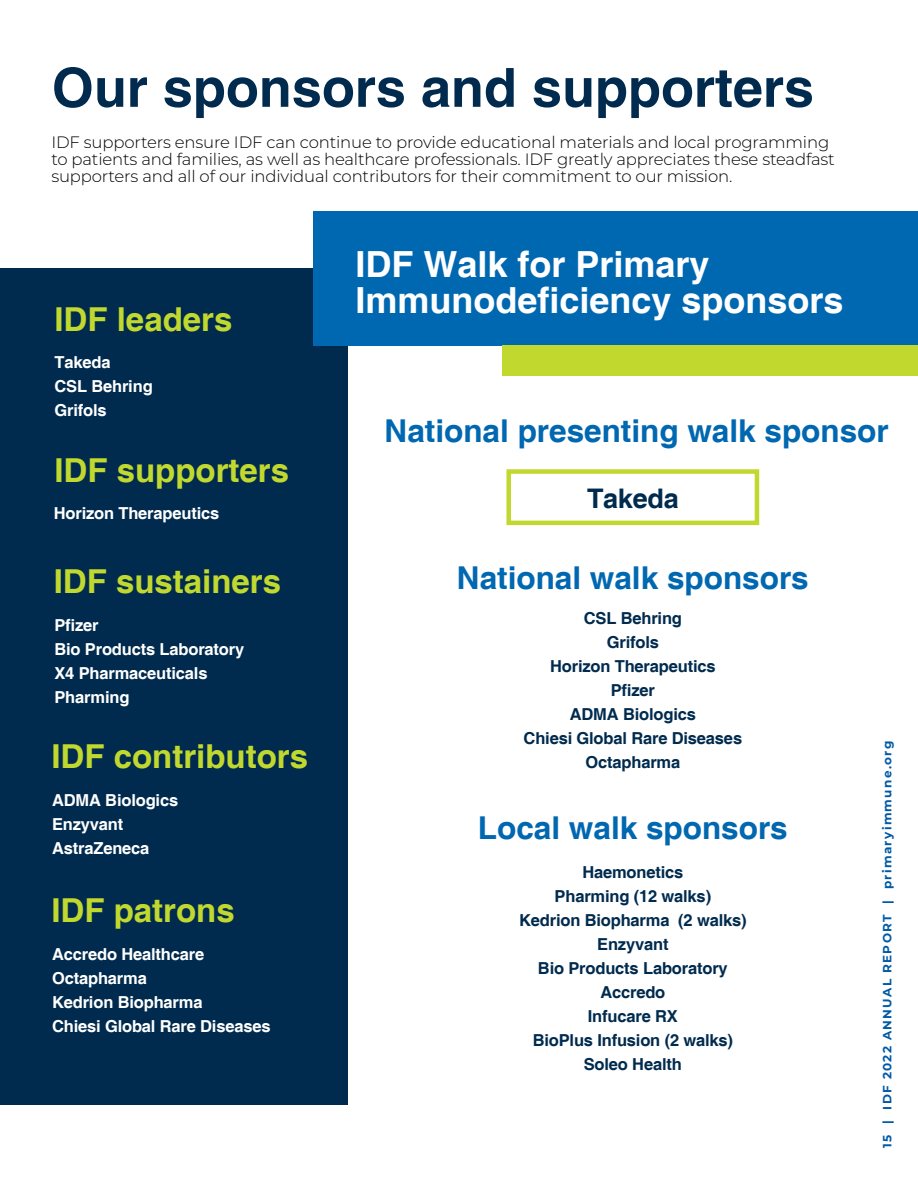
<style>
.page{position:relative;width:918px;height:1188px;background:#fff}
.page>*{position:absolute;margin:0;border:0;box-sizing:border-box;transform-origin:0 0}
.t1{font:700 54px "Helvetica";color:#002b4e}
.t2{font:700 36px/36px "Helvetica";color:#fff}
.t3{font:700 33px "Helvetica";color:#c1d82f}
.t4{font:700 31.5px "Helvetica";color:#0067b1}
.t5{font:700 27px "Helvetica";letter-spacing:-.01em;color:#002b4e}
.t6{font:300 16.5px/17.2px "Montserrat";letter-spacing:-.01em;color:#000}
.t7{font:700 16.5px/24px "Helvetica";letter-spacing:-.01em;color:#002b4e;text-align:center}
.t8{font:700 16.5px/24px "Helvetica";letter-spacing:-.01em;color:#fff}
.t9{font:700 12px "Montserrat";letter-spacing:.11em;color:#005aa6}
</style>
<div class="page">
<div style="left:0;top:268px;width:348px;height:836px;background:#002b4e"></div>
<div style="left:313px;top:211px;width:605px;height:135px;background:#0067b1"></div>
<div style="left:502px;top:346px;width:416px;height:30px;background:#c1d82f"></div>
<div style="left:506px;top:469px;width:253px;height:56px;border:4px solid #c1d82f"></div>
<h1 class="t1" style="left:52px;top:55px;width:764px">Our sponsors and supporters</h1>
<p class="t6" style="left:51px;top:133px;width:785px">IDF supporters ensure IDF can continue to provide educational materials and local programming to patients and families, as well as healthcare professionals. IDF greatly appreciates these steadfast supporters and all of our individual contributors for their commitment to our mission.</p>
<h3 class="t3" style="left:54px;top:299px;width:179px">IDF leaders</h3>
<p class="t8" style="left:54px;top:351px;width:100px">Takeda<br>CSL Behring<br>Grifols</p>
<h3 class="t3" style="left:54px;top:450px;width:236px">IDF supporters</h3>
<p class="t8" style="left:54px;top:502px;width:167px">Horizon Therapeutics</p>
<h3 class="t3" style="left:54px;top:561px;width:229px">IDF sustainers</h3>
<p class="t8" style="left:54px;top:614px;width:191px">Pfizer<br>Bio Products Laboratory<br>X4 Pharmaceuticals<br>Pharming</p>
<h3 class="t3" style="left:51px;top:737px;width:258px">IDF contributors</h3>
<p class="t8" style="left:52px;top:789px;width:128px">ADMA Biologics<br>Enzyvant<br>AstraZeneca</p>
<h3 class="t3" style="left:51px;top:890px;width:185px">IDF patrons</h3>
<p class="t8" style="left:52px;top:943px;width:220px">Accredo Healthcare<br>Octapharma<br>Kedrion Biopharma<br>Chiesi Global Rare Diseases</p>
<h2 class="t2" style="left:355px;top:248px;width:490px">IDF Walk for Primary<br>Immunodeficiency sponsors</h2>
<h3 class="t4" style="left:385px;top:412px;width:506px">National presenting walk sponsor</h3>
<h3 class="t5" style="left:587px;top:482px;width:93px">Takeda</h3>
<h3 class="t4" style="left:457px;top:559px;width:353px">National walk sponsors</h3>
<p class="t7" style="left:524px;top:607px;width:220px">CSL Behring<br>Grifols<br>Horizon Therapeutics<br>Pfizer<br>ADMA Biologics<br>Chiesi Global Rare Diseases<br>Octapharma</p>
<h3 class="t4" style="left:478px;top:808px;width:311px">Local walk sponsors</h3>
<p class="t7" style="left:519px;top:861px;width:229px">Haemonetics<br>Pharming (12 walks)<br>Kedrion Biopharma (2 walks)<br>Enzyvant<br>Bio Products Laboratory<br>Accredo<br>Infucare RX<br>BioPlus Infusion (2 walks)<br>Soleo Health</p>
<p class="t9" style="left:879px;top:1148px;width:409px;rotate:-90deg">15 | IDF 2022 ANNUAL REPORT | primaryimmune.org</p>
</div>
